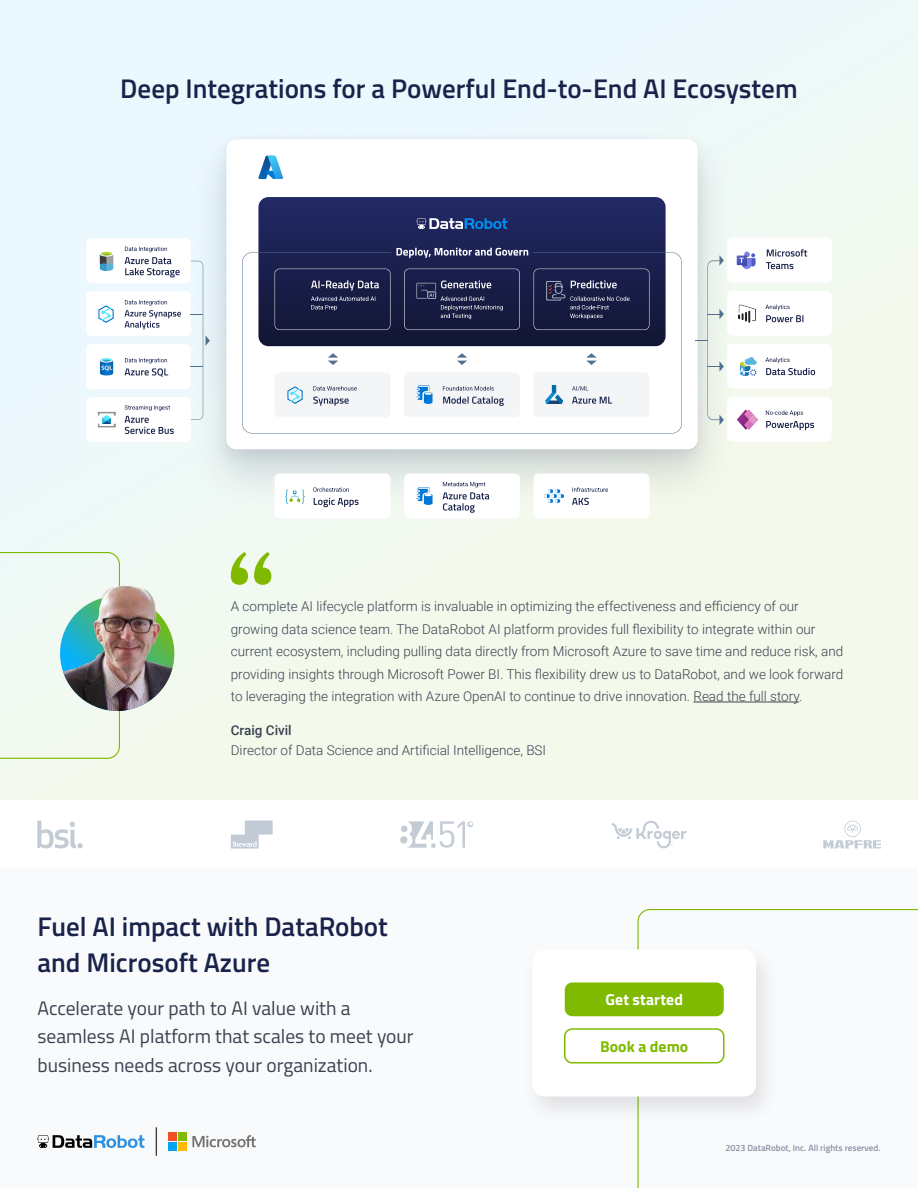
<style>
.page{position:relative;width:918px;height:1188px;background:#fff}
.page>*{position:absolute;margin:0;border:0;box-sizing:border-box;transform-origin:0 0}
.t1{font:600 27px/36px "Titillium Web";color:#19224a}
.t2{font:19.5px/28.5px "Titillium Web";color:#394250}
.t3{font:700 15.75px "Titillium Web";letter-spacing:.01em;color:#fff}
.t4{font:700 15.75px "Titillium Web";letter-spacing:.005em;color:#7fba00}
.t5{font:300 13.5px/22.5px "Roboto";color:#394250}
.t6{font:500 13.5px "Roboto";color:#394250}
.t7{font:600 9px "Titillium Web";color:#8c91a4}
</style>
<div class="page">
<div style="left:0;top:868px;width:918px;height:320px;background:#f9fafb"></div>
<svg style="left:638px;top:909px;width:280px;height:279px"></svg>
<div style="left:0;top:0;width:918px;height:800px;background:linear-gradient(to right,#eef8f9,#f3f9ec)"></div>
<div style="left:520px;top:942px;width:260px;height:183px;background:#23232d;opacity:.12"></div>
<div style="left:532px;top:950px;width:224px;height:146px;background:#fff;border-radius:12px"></div>
<div style="left:565px;top:982px;width:159px;height:34px;background:#7fba00;border-radius:8px"></div>
<div style="left:564px;top:1028px;width:160px;height:36px;border:2px solid #7fba00;border-radius:8px"></div>
<hr style="left:693px;top:702px;width:106px;height:1px;background:#394250">
<svg style="left:231px;top:552px;width:40px;height:33px"></svg>
<svg style="left:38px;top:821px;width:45px;height:27px"></svg>
<svg style="left:400px;top:821px;width:73px;height:27px"></svg>
<svg style="left:612px;top:821px;width:74px;height:27px"></svg>
<svg style="left:824px;top:821px;width:56px;height:27px"></svg>
<svg style="left:37px;top:1135px;width:108px;height:13px"></svg>
<svg style="left:156px;top:1127px;width:1px;height:29px"></svg>
<svg style="left:192px;top:1135px;width:64px;height:12px"></svg>
<div style="left:168px;top:1132px;width:9px;height:9px;background:#f25022"></div>
<div style="left:178px;top:1132px;width:9px;height:9px;background:#7fba00"></div>
<div style="left:168px;top:1142px;width:9px;height:9px;background:#00a4ef"></div>
<div style="left:178px;top:1142px;width:9px;height:9px;background:#ffb900"></div>
<svg style="left:231px;top:821px;width:42px;height:28px"></svg>
<div style="left:0;top:552px;width:120px;height:207px;background:#f1f9f2"></div>
<img style="left:60px;top:575px;width:114px;height:136px">
<img style="left:186px;top:122px;width:552px;height:390px">
<div style="left:226px;top:139px;width:472px;height:310px;background:#fff;border-radius:10px"></div>
<svg style="left:258px;top:197px;width:408px;height:55px;background:#20265d"></svg>
<svg style="left:417px;top:218px;width:90px;height:11px"></svg>
<svg style="left:396px;top:248px;width:132px;height:4px"></svg>
<div style="left:275px;top:474px;width:115px;height:44px;background:#fff;border-radius:5px"></div>
<img style="left:286px;top:489px;width:18px;height:14px">
<svg style="left:313px;top:487px;width:36px;height:5px"></svg>
<svg style="left:314px;top:498px;width:45px;height:9px"></svg>
<div style="left:404px;top:474px;width:116px;height:44px;background:#fff;border-radius:5px"></div>
<img style="left:416px;top:487px;width:17px;height:18px">
<svg style="left:443px;top:482px;width:46px;height:31px"></svg>
<div style="left:534px;top:474px;width:115px;height:44px;background:#fff;border-radius:5px"></div>
<img style="left:544px;top:489px;width:20px;height:15px">
<svg style="left:572px;top:487px;width:36px;height:5px"></svg>
<svg style="left:572px;top:498px;width:17px;height:7px"></svg>
<svg style="left:242px;top:252px;width:440px;height:182px"></svg>
<svg style="left:258px;top:156px;width:25px;height:23px"></svg>
<div style="left:727px;top:238px;width:105px;height:44px;background:#fff;border-radius:5px"></div>
<div style="left:727px;top:291px;width:105px;height:45px;background:#fff;border-radius:5px"></div>
<img style="left:739px;top:304px;width:17px;height:19px">
<svg style="left:765px;top:305px;width:38px;height:17px"></svg>
<div style="left:727px;top:344px;width:105px;height:45px;background:#fff;border-radius:5px"></div>
<img style="left:739px;top:357px;width:18px;height:19px">
<svg style="left:765px;top:357px;width:50px;height:18px"></svg>
<div style="left:727px;top:397px;width:105px;height:45px;background:#fff;border-radius:5px"></div>
<img style="left:737px;top:409px;width:20px;height:20px">
<svg style="left:766px;top:410px;width:48px;height:20px"></svg>
<div style="left:86px;top:238px;width:105px;height:45px;background:#fff;border-radius:5px"></div>
<img style="left:99px;top:252px;width:15px;height:18px">
<svg style="left:125px;top:247px;width:55px;height:30px"></svg>
<div style="left:86px;top:291px;width:105px;height:45px;background:#fff;border-radius:5px"></div>
<img style="left:98px;top:305px;width:16px;height:18px">
<svg style="left:125px;top:300px;width:56px;height:29px"></svg>
<div style="left:86px;top:344px;width:105px;height:45px;background:#fff;border-radius:5px"></div>
<img style="left:99px;top:358px;width:15px;height:17px">
<svg style="left:125px;top:358px;width:43px;height:19px"></svg>
<div style="left:86px;top:397px;width:105px;height:45px;background:#fff;border-radius:5px"></div>
<img style="left:98px;top:411px;width:17px;height:17px">
<svg style="left:125px;top:405px;width:49px;height:29px"></svg>
<svg style="left:696px;top:255px;width:28px;height:170px;background:#e1e9e4"></svg>
<svg style="left:191px;top:261px;width:19px;height:159px;background:#e2eff4"></svg>
<svg style="left:737px;top:252px;width:19px;height:17px"></svg>
<svg style="left:766px;top:249px;width:41px;height:20px"></svg>
<h1 class="t1" style="left:120px;top:69px;width:679px">Deep Integrations for a Powerful End-to-End AI Ecosystem</h1>
<p class="t5" style="left:231px;top:594px;width:614px">A complete AI lifecycle platform is invaluable in optimizing the effectiveness and efficiency of our growing data science team. The DataRobot AI platform provides full flexibility to integrate within our current ecosystem, including pulling data directly from Microsoft Azure to save time and reduce risk, and providing insights through Microsoft Power BI. This flexibility drew us to DataRobot, and we look forward to leveraging the integration with Azure OpenAI to continue to drive innovation. Read the full story.</p>
<p class="t6" style="left:231px;top:721px;width:62px">Craig Civil</p>
<p class="t5" style="left:231px;top:738px;width:317px">Director of Data Science and Artificial Intelligence, BSI</p>
<h1 class="t1" style="left:38px;top:907px;width:352px">Fuel AI impact with DataRobot and Microsoft Azure</h1>
<h2 class="t2" style="left:38px;top:993px;width:378px">Accelerate your path to AI value with a seamless AI platform that scales to meet your business needs across your organization.</h2>
<p class="t3" style="left:606px;top:988px;width:79px">Get started</p>
<p class="t4" style="left:600px;top:1034px;width:90px">Book a demo</p>
<p class="t7" style="left:725px;top:1141px;width:157px">2023 DataRobot, Inc. All rights reserved.</p>
</div>
